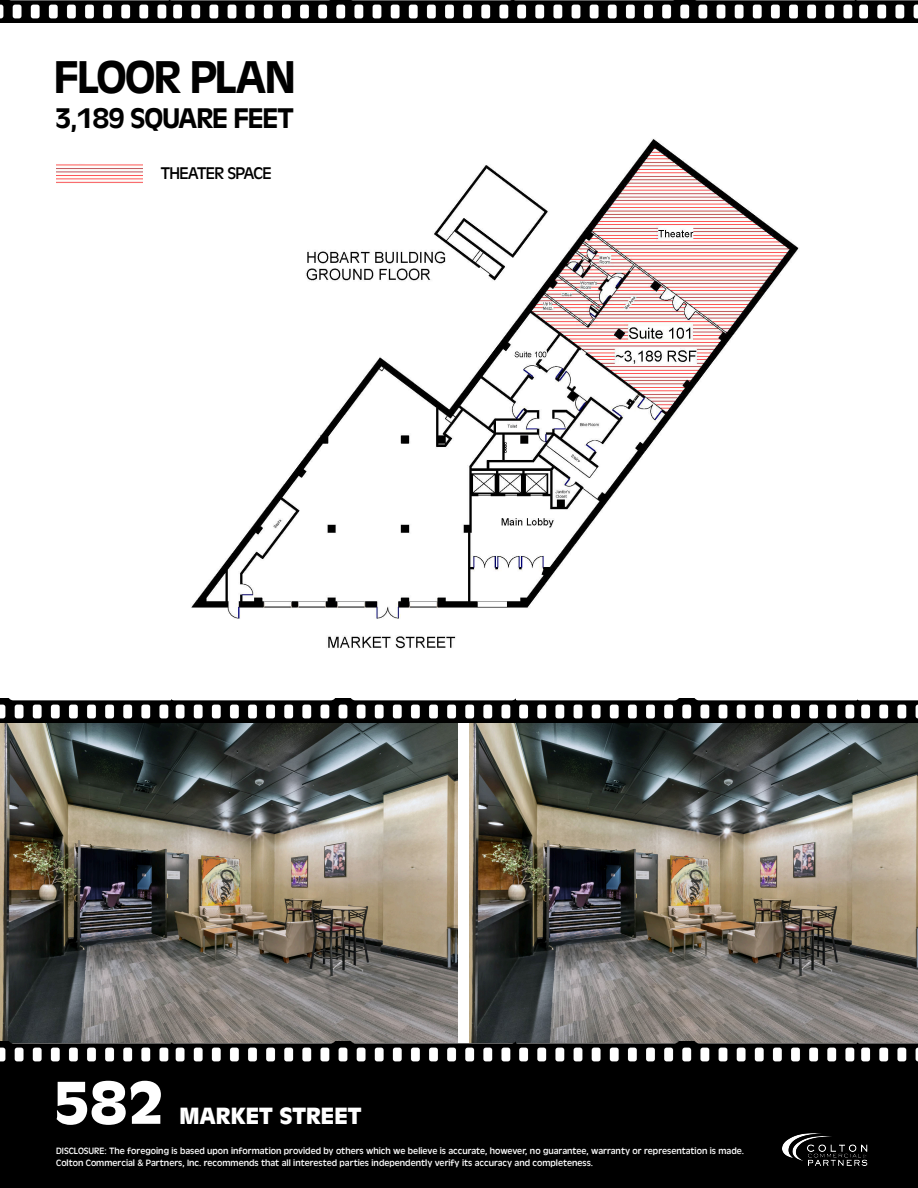
<style>
.page{position:relative;width:918px;height:1188px;background:#fff}
.page>*{position:absolute;margin:0;border:0;box-sizing:border-box;transform-origin:0 0}
.t1{font:700 63px "Antique Oli";color:#fff}
.t2{font:500 47.7px "Antique Oli";letter-spacing:-.04em;color:#000}
.t3{font:500 29.55px "Antique Oli";letter-spacing:-.04em;color:#000}
.t4{font:700 24.45px "Antique Oli";letter-spacing:-.01em;color:#fff}
.t5{font:17.55px "Antique Oli";letter-spacing:-.05em;color:#000}
.t6{font:9.45px/11.4px "Antique Oli";color:#fff}
</style>
<div class="page">
<div style="left:0;top:1066px;width:918px;height:122px;background:#000"></div>
<img style="left:782px;top:1133px;width:86px;height:33px">
<img style="left:191px;top:139px;width:608px;height:510px">
<img style="left:0;top:0;width:918px;height:22px">
<img style="left:469px;top:723px;width:449px;height:318px">
<img style="left:1px;top:723px;width:456px;height:318px">
<img style="left:0;top:1041px;width:918px;height:25px">
<img style="left:0;top:698px;width:918px;height:25px">
<img style="left:56px;top:164px;width:87px;height:19px">
<h2 class="t2" style="left:54px;top:50px;width:244px">FLOOR PLAN</h2>
<h3 class="t3" style="left:55px;top:102px;width:241px">3,189 SQUARE FEET</h3>
<h3 class="t5" style="left:160px;top:164px;width:113px">THEATER SPACE</h3>
<h1 class="t1" style="left:53px;top:1068px;width:113px">582</h1>
<h3 class="t4" style="left:180px;top:1102px;width:184px">MARKET STREET</h3>
<p class="t6" style="left:56px;top:1146px;width:689px">DISCLOSURE: The foregoing is based upon information provided by others which we believe is accurate, however, no guarantee, warranty or representation is made.<br>Colton Commercial &amp; Partners, Inc. recommends that all interested parties independently verify its accuracy and completeness.</p>
</div>
